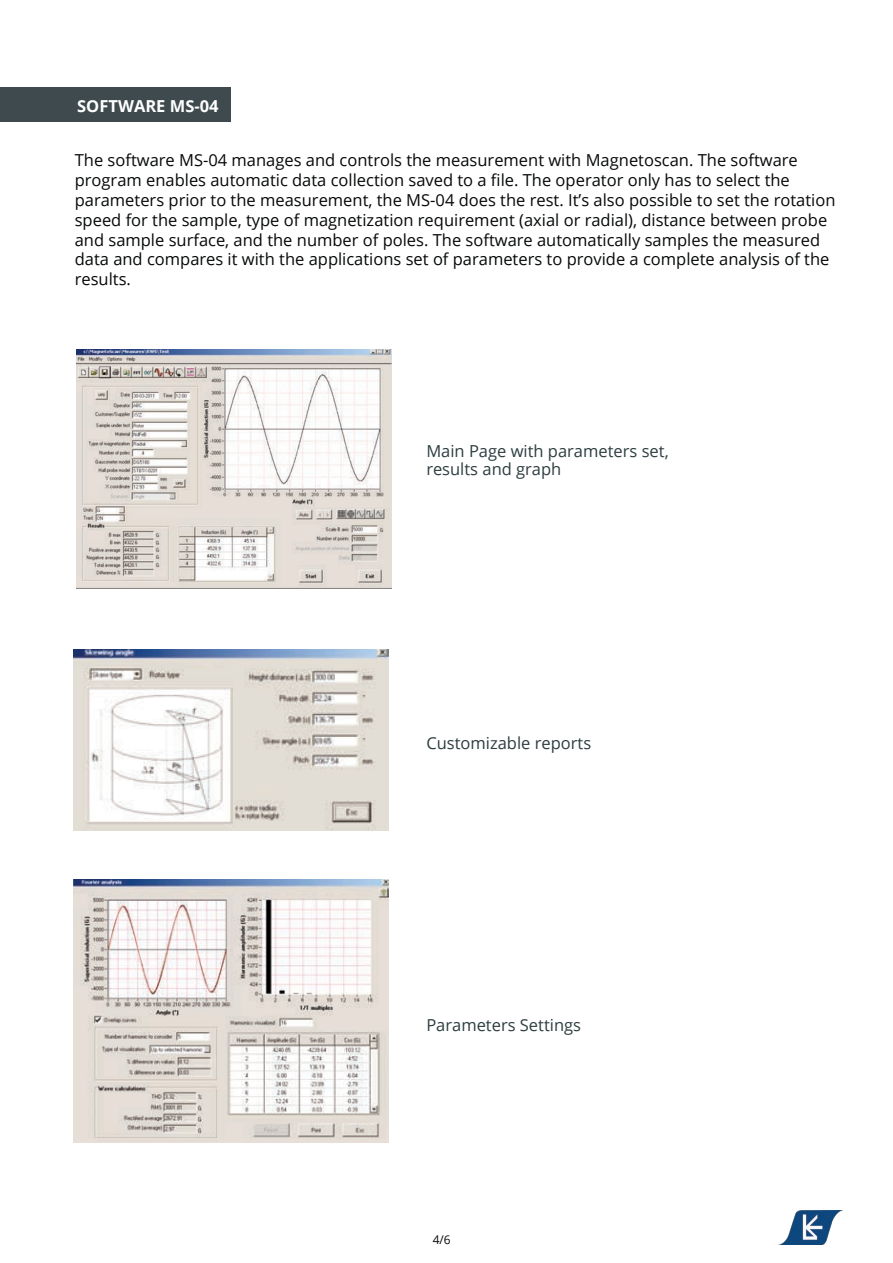
<style>
.page{position:relative;width:893px;height:1263px;background:#fff}
.page>*{position:absolute;margin:0;border:0;box-sizing:border-box;transform-origin:0 0}
.t1{font:16.5px/19.8px "Open Sans";color:#070909}
.t2{font:16.5px/18px "Open Sans";color:#2d3d3f}
.t3{font:700 16.5px "Open Sans";color:#fff}
.t4{font:12px "Open Sans";color:#07090a}
</style>
<div class="page">
<div style="left:0;top:87px;width:230px;height:34px;background:#3e4a4d"></div>
<img style="left:781px;top:1210px;width:61px;height:34px">
<img style="left:77px;top:349px;width:314px;height:240px">
<img style="left:74px;top:649px;width:315px;height:182px">
<img style="left:74px;top:879px;width:315px;height:264px">
<p class="t3" style="left:77px;top:94px;width:143px">SOFTWARE MS-04</p>
<p class="t1" style="left:75px;top:150px;width:762px">The software MS-04 manages and controls the measurement with Magnetoscan. The software program enables automatic data collection saved to a file. The operator only has to select the parameters prior to the measurement, the MS-04 does the rest. It’s also possible to set the rotation speed for the sample, type of magnetization requirement (axial or radial), distance between probe and sample surface, and the number of poles. The software automatically samples the measured data and compares it with the applications set of parameters to provide a complete analysis of the results.</p>
<p class="t2" style="left:426px;top:441px;width:244px">Main Page with parameters set, results and graph</p>
<p class="t2" style="left:426px;top:734px;width:166px">Customizable reports</p>
<p class="t2" style="left:426px;top:1016px;width:156px">Parameters Settings</p>
<p class="t4" style="left:433px;top:1231px;width:20px">4/6</p>
</div>
